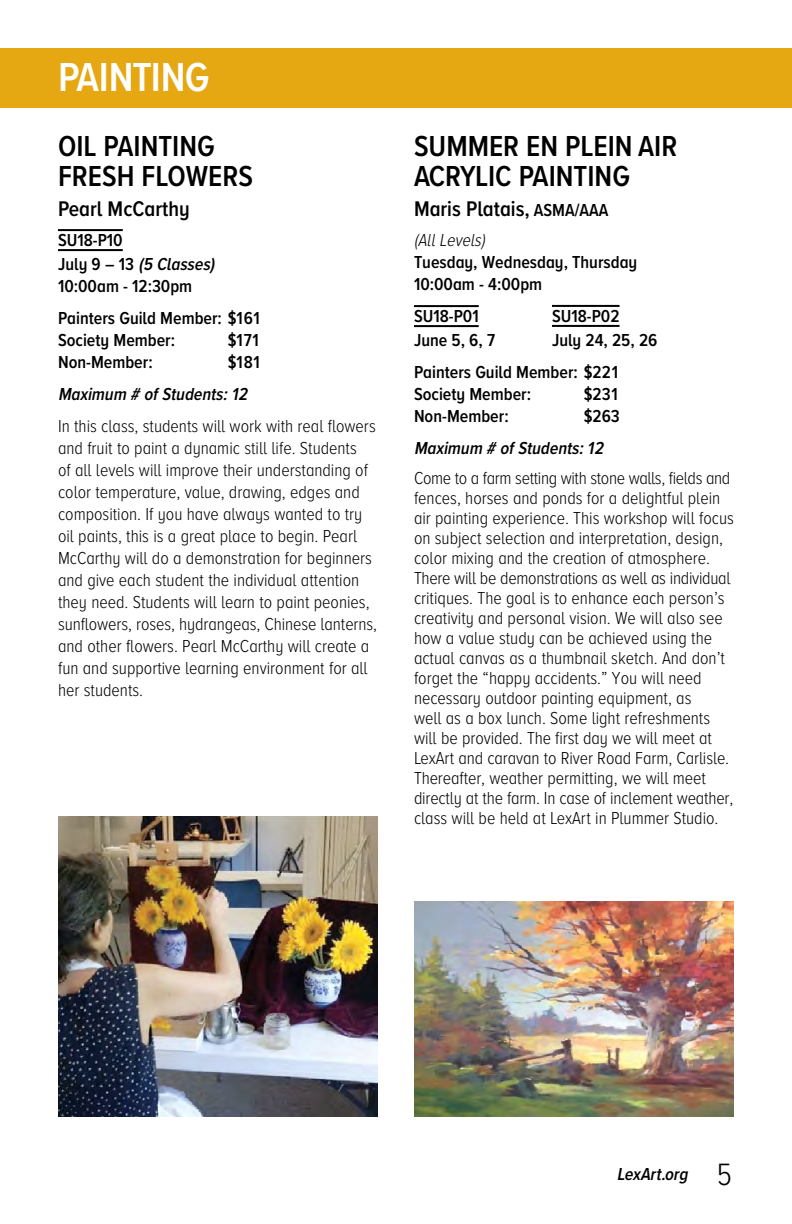
<style>
.page{position:relative;width:792px;height:1224px;background:#fff}
.page>*{position:absolute;margin:0;border:0;box-sizing:border-box;transform-origin:0 0}
.t1{font:600 42px "Proxima Nova A Cond";letter-spacing:-.02em;color:#fff}
.t2{font:600 30px/30px "Proxima Nova A Cond";color:#000}
.t3{font:600 22px "Proxima Nova A Cond";color:#000}
.t4{font:300 18px/20px "Proxima Nova A Cond";color:#000}
.t5{font:600 18px/24px "Proxima Nova A Cond";color:#000}
.t6{font:italic 600 18px "Proxima Nova A Cond";color:#000}
.t7{font:italic 300 18px "Proxima Nova A Cond";color:#000}
.s1{font-style:italic}
.s2{font-size:18px}
.s3{font-weight:300;font-style:normal;font-size:32px}
</style>
<div class="page">
<hr style="left:58px;top:229px;width:65px;height:2px;background:#000">
<hr style="left:58px;top:249px;width:65px;height:2px;background:#000">
<img style="left:58px;top:816px;width:320px;height:300px">
<img style="left:414px;top:901px;width:320px;height:215px">
<div style="left:0;top:48px;width:792px;height:60px;background:#e5a812"></div>
<hr style="left:414px;top:305px;width:65px;height:2px;background:#000">
<hr style="left:414px;top:325px;width:65px;height:2px;background:#000">
<hr style="left:552px;top:305px;width:68px;height:2px;background:#000">
<hr style="left:552px;top:325px;width:68px;height:2px;background:#000">
<h1 class="t1" style="left:58px;top:46px;width:153px">PAINTING</h1>
<h2 class="t2" style="left:58px;top:130px;width:196px">OIL PAINTING<br>FRESH FLOWERS</h2>
<p class="t3" style="left:58px;top:193px;width:133px">Pearl McCarthy</p>
<p class="t5" style="left:58px;top:228px;width:163px">SU18-P10<br>J u l y 9 – 1 3 <span class="s1">(5 Classes)</span></p>
<p class="t5" style="left:58px;top:270px;width:203px;line-height:32px">10:00am - 12:30pm<br>Painters Guild Member: $161</p>
<p class="t5" style="left:58px;top:328px;width:119px">Society Member:</p>
<p class="t5" style="left:228px;top:328px;width:32px">$171</p>
<p class="t5" style="left:58px;top:350px;width:96px">Non-Member:</p>
<p class="t5" style="left:228px;top:350px;width:34px">$181</p>
<p class="t6" style="left:58px;top:381px;width:195px">Maximum # ofStudents:12</p>
<p class="t4" style="left:58px;top:414px;width:321px;line-height:22px">In this class, students will work with real flowers and fruit to paint a dynamic still life. Students<br>of all levels will improve their understanding of color temperature, value, drawing, edges and composition. If you have always wanted to try oil paints, this is a great place to begin. Pearl McCarthy will do a demonstration for beginners and give each student the individual attention they need. Students will learn to paint peonies, sunflowers, roses, hydrangeas, Chinese lanterns, and other flowers. Pearl McCarthy will create a fun and supportive learning environment for all her students.</p>
<h2 class="t2" style="left:414px;top:130px;width:34px">SUMMER</h2>
<h2 class="t2" style="left:414px;top:130px;width:262px;text-indent:112px">EN PLEIN AIR<br>ACRYLIC PAINTING</h2>
<p class="t3" style="left:414px;top:193px;width:177px">Maris Platais, <span class="s2">ASMA/AAA</span></p>
<p class="t7" style="left:414px;top:227px;width:77px">(AllLevels)</p>
<p class="t5" style="left:414px;top:251px;width:225px;line-height:22px">Tuesday, Wednesday, Thursday<br>10:00am - 4:00pm</p>
<p class="t5" style="left:414px;top:304px;width:83px">SU18-P01<br>June 5, 6, 7</p>
<p class="t5" style="left:414px;top:361px;width:206px;line-height:22px">Painters Guild Member: $221<br>Society Member:</p>
<p class="t5" style="left:552px;top:303px;width:107px">SU18-P02<br>July 24, 25, 26</p>
<p class="t5" style="left:584px;top:382px;width:36px">$231</p>
<p class="t5" style="left:414px;top:404px;width:96px">Non-Member:</p>
<p class="t5" style="left:584px;top:404px;width:38px">$263</p>
<p class="t6" style="left:414px;top:435px;width:195px">Maximum # ofStudents:12</p>
<p class="t4" style="left:414px;top:467px;width:321px">Come to a farm setting with stone walls, fields and fences, horses and ponds for a delightful plein air painting experience. This workshop will focus on subject selection and interpretation, design, color mixing and the creation of atmosphere.<br>There will be demonstrations as well as individual critiques. The goal is to enhance each person’s creativity and personal vision. We will also see how a value study can be achieved using the actual canvas as a thumbnail sketch. And don’t forget the “happy accidents.” You will need necessary outdoor painting equipment, as<br>well as a box lunch. Some light refreshments will be provided. The first day we will meet at LexArt and caravan to River Road Farm, Carlisle.<br>Thereafter, weather permitting, we will meet directly at the farm. In case of inclement weather, class will be held at LexArt in Plummer Studio.</p>
<p class="t6" style="left:617px;top:1161px;width:116px">LexArt.org <span class="s3">5</span></p>
</div>
